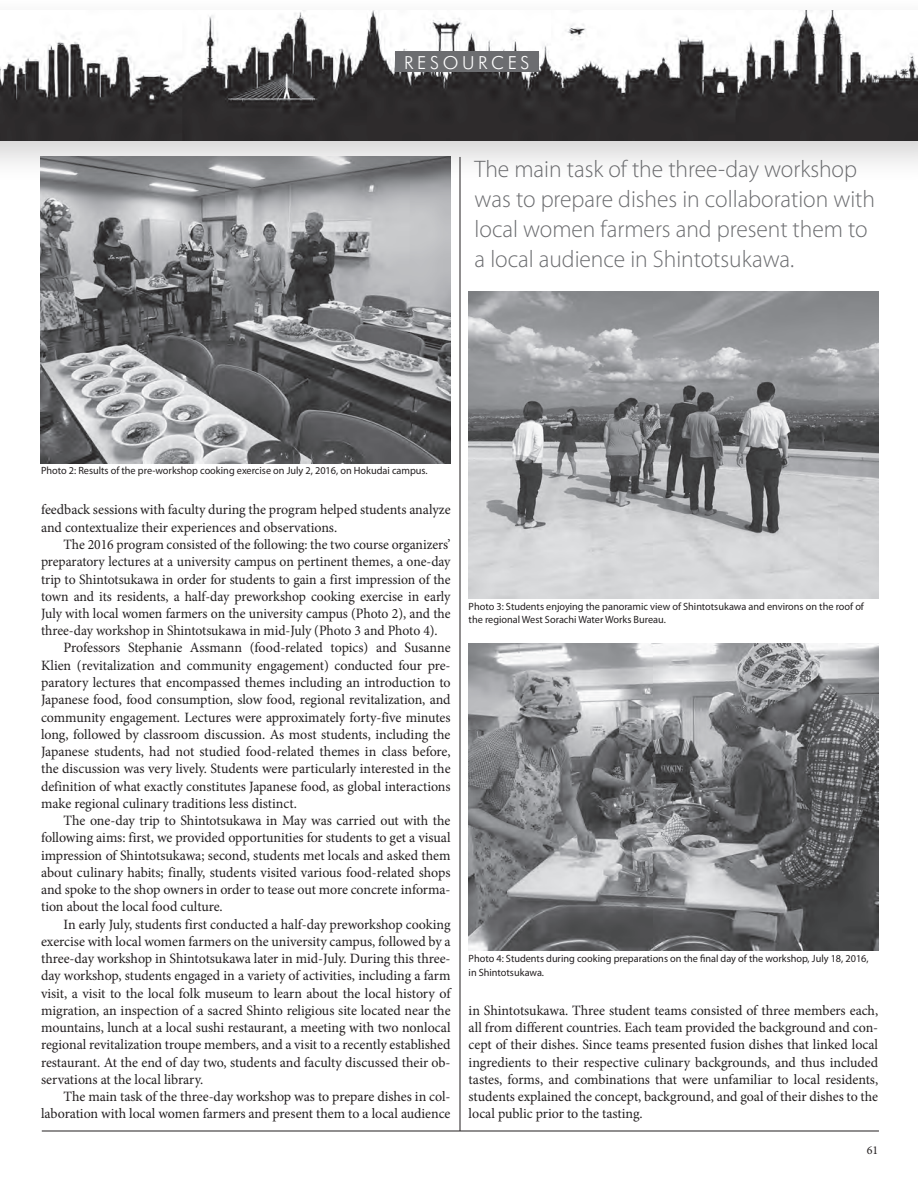
<style>
.page{position:relative;width:918px;height:1188px;background:#fff}
.page>*{position:absolute;margin:0;border:0;box-sizing:border-box;transform-origin:0 0}
.t1{font:300 24px/30px "Myriad Pro";color:#6c6d70}
.t2{font:300 18px "Futura BT";letter-spacing:.2em;color:#fff}
.t3{font:14.25px/17.2px "Minion Pro";letter-spacing:-.005em;color:#231f20}
.t4{font:14.25px "Minion Pro";letter-spacing:-.005em;color:#231f20;scale:.96 1}
.t5{font:12px "Minion Pro";color:#231f20}
.t6{font:10.5px/13.5px "Myriad Pro";color:#231f20}
</style>
<div class="page">
<hr style="left:42px;top:1131px;width:837px;height:1px;background:#231f20">
<hr style="left:460px;top:157px;width:1px;height:974px;background:#231f20">
<img style="left:41px;top:184px;width:410px;height:279px">
<img style="left:469px;top:643px;width:409px;height:307px">
<img style="left:469px;top:291px;width:409px;height:307px">
<div style="left:0;top:0;width:918px;height:184px;background:#231f20;opacity:.2"></div>
<img style="left:0;top:11px;width:918px;height:130px">
<div style="left:395px;top:51px;width:143px;height:21px;background:#6c6d70"></div>
<p class="t2" style="left:404px;top:51px;width:127px">RESOURCES</p>
<h1 class="t1" style="left:475px;top:154px;width:402px">The main task of the three-day workshop was to prepare dishes in collaboration with local women farmers and present them to a local audience in Shintotsukawa.</h1>
<p class="t6" style="left:41px;top:464px;width:388px">Photo 2: Results of the pre-workshop cooking exercise on July 2, 2016, on Hokudai campus.</p>
<p class="t3" style="left:41px;top:501px;width:411px">feedback sessions with faculty during the program helped students analyze and contextualize their experiences and observations.</p>
<p class="t4" style="left:64px;top:535px;width:405px">The 2016 program consisted of the following: the two course organizers’</p>
<p class="t4" style="left:41px;top:552px;width:428px">preparatory lectures at a university campus on pertinent themes, a one-day</p>
<p class="t4" style="left:41px;top:569px;width:428px">trip to Shintotsukawa in order for students to gain a first impression of the</p>
<p class="t4" style="left:41px;top:587px;width:428px">town and its residents, a half-day preworkshop cooking exercise in early</p>
<p class="t4" style="left:41px;top:604px;width:428px">July with local women farmers on the university campus (Photo 2), and the</p>
<p class="t4" style="left:41px;top:621px;width:415px">three-day workshop in Shintotsukawa in mid-July (Photo 3 and Photo 4).</p>
<p class="t3" style="left:64px;top:639px;width:389px">Professors Stephanie Assmann (food-related topics) and Susanne</p>
<p class="t3" style="left:41px;top:657px;width:411px">Klien (revitalization and community engagement) conducted four pre-</p>
<p class="t3" style="left:41px;top:674px;width:411px">paratory lectures that encompassed themes including an introduction to</p>
<p class="t3" style="left:41px;top:691px;width:411px">Japanese food, food consumption, slow food, regional revitalization, and</p>
<p class="t3" style="left:41px;top:708px;width:411px">community engagement. Lectures were approximately forty-five minutes</p>
<p class="t3" style="left:41px;top:726px;width:411px">long, followed by classroom discussion. As most students, including the</p>
<p class="t3" style="left:41px;top:743px;width:411px">Japanese students, had not studied food-related themes in class before,</p>
<p class="t3" style="left:41px;top:760px;width:411px">the discussion was very lively. Students were particularly interested in the</p>
<p class="t3" style="left:41px;top:777px;width:411px">definition of what exactly constitutes Japanese food, as global interactions</p>
<p class="t3" style="left:41px;top:795px;width:257px">make regional culinary traditions less distinct.</p>
<p class="t3" style="left:64px;top:812px;width:389px">The one-day trip to Shintotsukawa in May was carried out with the</p>
<p class="t3" style="left:41px;top:829px;width:411px">following aims: first, we provided opportunities for students to get a visual</p>
<p class="t3" style="left:41px;top:846px;width:411px">impression of Shintotsukawa; second, students met locals and asked them</p>
<p class="t3" style="left:41px;top:864px;width:411px">about culinary habits; finally, students visited various food-related shops</p>
<p class="t3" style="left:41px;top:881px;width:411px">and spoke to the shop owners in order to tease out more concrete informa-</p>
<p class="t3" style="left:41px;top:898px;width:183px">tion about the local food culture.</p>
<p class="t3" style="left:64px;top:915px;width:389px">In early July, students first conducted a half-day preworkshop cooking</p>
<p class="t3" style="left:41px;top:933px;width:411px">exercise with local women farmers on the university campus, followed by a</p>
<p class="t3" style="left:41px;top:950px;width:411px">three-day workshop in Shintotsukawa later in mid-July. During this three-</p>
<p class="t3" style="left:41px;top:967px;width:411px">day workshop, students engaged in a variety of activities, including a farm</p>
<p class="t3" style="left:41px;top:984px;width:412px">visit, a visit to the local folk museum to learn about the local history of</p>
<p class="t3" style="left:41px;top:1002px;width:411px">migration, an inspection of a sacred Shinto religious site located near the</p>
<p class="t3" style="left:41px;top:1019px;width:411px">mountains, lunch at a local sushi restaurant, a meeting with two nonlocal</p>
<p class="t3" style="left:41px;top:1036px;width:411px">regional revitalization troupe members, and a visit to a recently established</p>
<p class="t3" style="left:41px;top:1053px;width:411px">restaurant. At the end of day two, students and faculty discussed their ob-</p>
<p class="t3" style="left:41px;top:1071px;width:164px">servations at the local library.</p>
<p class="t3" style="left:64px;top:1088px;width:389px">The main task of the three-day workshop was to prepare dishes in col-</p>
<p class="t3" style="left:41px;top:1105px;width:411px">laboration with local women farmers and present them to a local audience</p>
<p class="t6" style="left:469px;top:599px;width:397px">Photo 3: Students enjoying the panoramic view of Shintotsukawa and environs on the roof of the regional West Sorachi Water Works Bureau.</p>
<p class="t6" style="left:469px;top:952px;width:402px">Photo 4: Students during cooking preparations on the final day of the workshop, July 18, 2016, in Shintotsukawa.</p>
<p class="t3" style="left:469px;top:1002px;width:411px;text-align:justify">in Shintotsukawa. Three student teams consisted of three members each, all from different countries. Each team provided the background and con&shy;cept of their dishes. Since teams presented fusion dishes that linked local ingredients to their respective culinary backgrounds, and thus included tastes, forms, and combinations that were unfamiliar to local residents, students explained the concept, background, and goal of their dishes to the local public prior to the tasting.</p>
<p class="t5" style="left:867px;top:1142px;width:13px">61</p>
</div>
